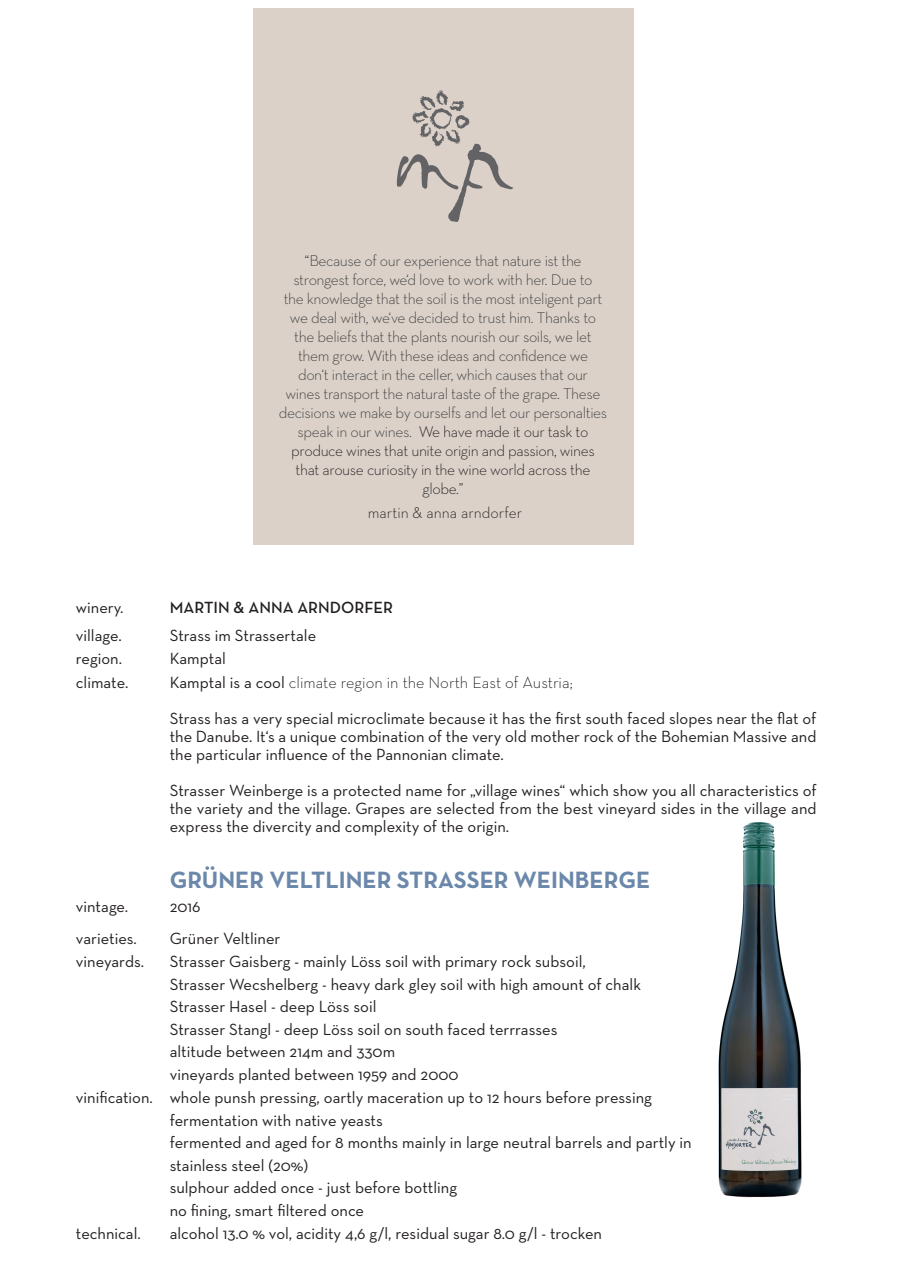
<style>
.page{position:relative;width:910px;height:1280px;background:#fff}
.page>*{position:absolute;margin:0;border:0;box-sizing:border-box;transform-origin:0 0}
.t1{font:700 24px "Neutra Text";color:#6b88aa}
.t2{font:16.5px/18px "Neutra Text";color:#231f20}
.t3{font:600 16.5px "Neutra Text";color:#231f20}
.t4{font:300 15.75px/18.9px "Neutra Text";letter-spacing:-.025em;color:#3e3e3f;text-align:center}
.t5{font:300 15.75px "Neutra Text";color:#231f20}
.s1{color:#231f20}
.s2{font-weight:300}
</style>
<div class="page">
<div style="left:253px;top:9px;width:380px;height:536px;background:#dbd1c9"></div>
<svg style="left:396px;top:90px;width:117px;height:132px"></svg>
<img style="left:718px;top:823px;width:84px;height:375px">
<p class="t4" style="left:279px;top:251px;width:330px"><span class="s1">“</span>Because of our experience that nature ist the strongest force, we‘d love to work with her. Due to<br>the knowledge that the soil is the most inteligent part we deal with, we‘ve decided to trust him. Thanks to the beliefs that the plants nourish our soils, we let them grow. With these ideas and confidence we<br>don‘t interact in the celler, which causes that our wines transport the natural taste of the grape. These decisions we make by ourselfs and let our personalties speak in our wines. <span class="s1">We have made it our task to produce wines that unite origin and passion, wines that arouse curiosity in the wine world across the globe.”</span></p>
<p class="t5" style="left:368px;top:503px;width:156px">martin &amp; anna arndorfer</p>
<p class="t2" style="left:76px;top:598px;width:49px">winery.</p>
<p class="t3" style="left:170px;top:597px;width:225px">MARTIN &amp; ANNA ARNDORFER</p>
<p class="t2" style="left:76px;top:626px;width:47px">village.</p>
<p class="t2" style="left:170px;top:626px;width:148px">Strass im Strassertale</p>
<p class="t2" style="left:76px;top:649px;width:48px">region.</p>
<p class="t2" style="left:170px;top:649px;width:58px">Kamptal</p>
<p class="t2" style="left:76px;top:673px;width:54px">climate.</p>
<p class="t2" style="left:170px;top:664px;width:648px;line-height:36px">Kamptal is a cool <span class="s2">climate region in the North East of Austria;<br></span>Strass has a very special microclimate because it has the first south faced slopes near the flat of</p>
<p class="t2" style="left:170px;top:727px;width:648px">the Danube. It‘s a unique combination of the very old mother rock of the Bohemian Massive and the particular influence of the Pannonian climate.</p>
<p class="t2" style="left:170px;top:781px;width:648px;text-align:justify">Strasser Weinberge is a protected name for „village wines“ which show you all characteristics of the variety and the village. Grapes are selected from the best vineyard sides in the village and express the divercity and complexity of the origin.</p>
<h1 class="t1" style="left:170px;top:865px;width:482px">GRÜNER VELTLINER STRASSER WEINBERGE</h1>
<p class="t2" style="left:76px;top:897px;width:54px">vintage.</p>
<p class="t2" style="left:170px;top:897px;width:32px">2016</p>
<p class="t2" style="left:76px;top:929px;width:63px">varieties.</p>
<p class="t2" style="left:170px;top:929px;width:112px">Grüner Veltliner</p>
<p class="t2" style="left:76px;top:952px;width:70px">vineyards.</p>
<p class="t2" style="left:170px;top:952px;width:418px">Strasser Gaisberg - mainly Löss soil with primary rock subsoil,</p>
<p class="t2" style="left:170px;top:975px;width:473px">Strasser Wecshelberg - heavy dark gley soil with high amount of chalk</p>
<p class="t2" style="left:170px;top:997px;width:208px">Strasser Hasel - deep Löss soil</p>
<p class="t2" style="left:170px;top:1020px;width:389px">Strasser Stangl - deep Löss soil on south faced terrrasses</p>
<p class="t2" style="left:170px;top:1042px;width:227px">altitude between 214m and 330m</p>
<p class="t2" style="left:170px;top:1065px;width:290px">vineyards planted between 1959 and 2000</p>
<p class="t2" style="left:76px;top:1088px;width:577px">vinification. whole punsh pressing, oartly maceration up to 12 hours before pressing</p>
<p class="t2" style="left:170px;top:1111px;width:215px">fermentation with native yeasts</p>
<p class="t2" style="left:170px;top:1133px;width:524px">fermented and aged for 8 months mainly in large neutral barrels and partly in</p>
<p class="t2" style="left:170px;top:1156px;width:140px">stainless steel (20%)</p>
<p class="t2" style="left:170px;top:1178px;width:289px">sulphour added once - just before bottling</p>
<p class="t2" style="left:170px;top:1201px;width:196px">no fining, smart filtered once</p>
<p class="t2" style="left:76px;top:1224px;width:66px">technical.</p>
<p class="t2" style="left:170px;top:1224px;width:434px">alcohol 13.0 % vol, acidity 4,6 g/l, residual sugar 8.0 g/l - trocken</p>
</div>
